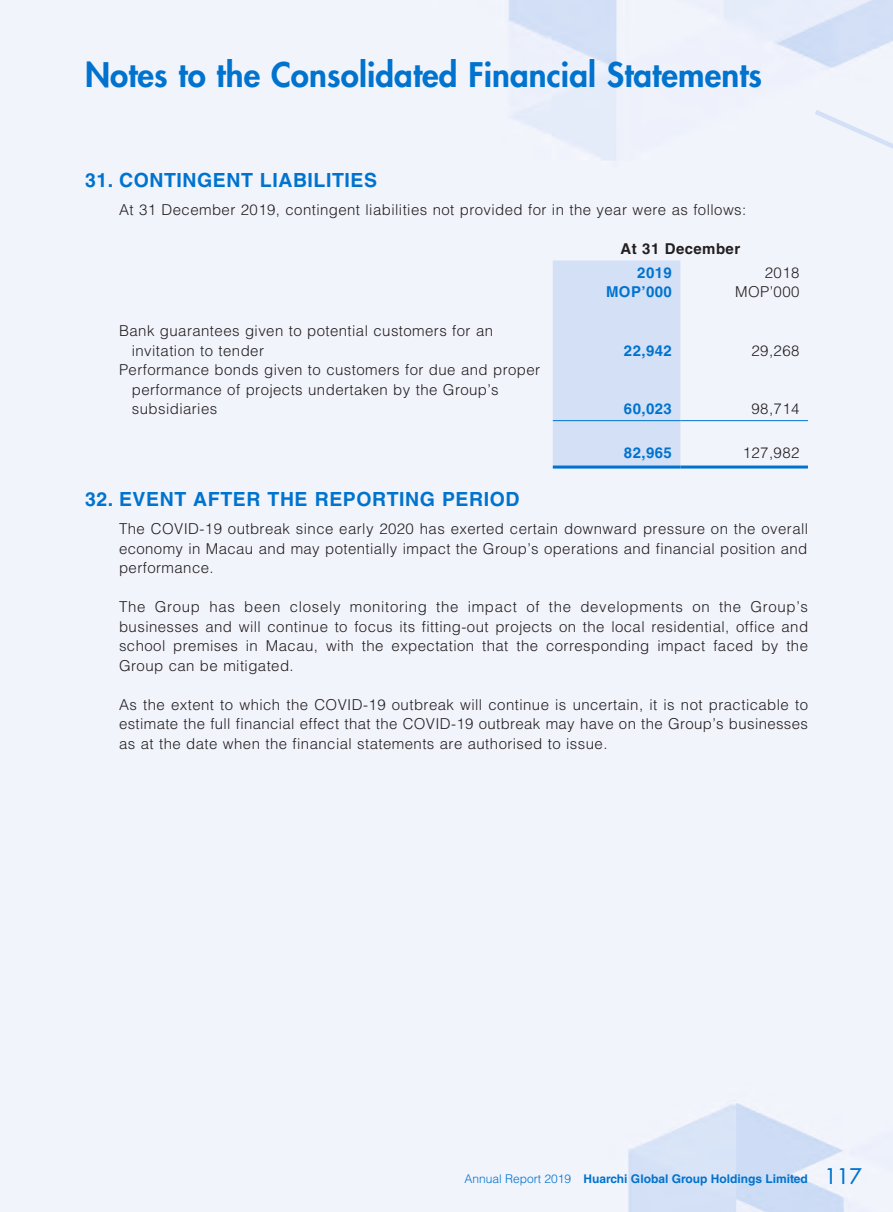
<style>
.page{position:relative;width:893px;height:1212px;background:#f2f4fc}
.page>*{position:absolute;margin:0;border:0;box-sizing:border-box;transform-origin:0 0}
.t1{font:800 33px "Futura Std";letter-spacing:.005em;color:#0073ce}
._01_H1{font:700 19.5px "Helvetica LT Std";letter-spacing:.03em;color:#0073ce}
._00_txt{font:300 15px/19.5px "Helvetica LT Std";letter-spacing:.03em;color:#231f20;text-align:justify}
._50_Table_txt{font:300 15px/19.5px "Helvetica LT Std";letter-spacing:.03em;color:#231f20}
._50_Table_txt-2{font:700 15px "Helvetica LT Std";letter-spacing:.03em;color:#0073ce}
._50_Table_txt-3{font:700 15px "Helvetica LT Std";letter-spacing:.03em;color:#231f20}
.t2{font:700 12px "Helvetica LT Std";color:#0073ce}
.s1{font-weight:300}
.s2{font-family:"Futura Std";font-weight:500;font-size:21px}
</style>
<div class="page">
<svg style="left:810px;top:106px;width:83px;height:57px"></svg>
<div style="left:553px;top:260px;width:127px;height:205px;background:#d4e0f6"></div>
<hr style="left:553px;top:420px;width:127px;height:1px;background:#0073ce">
<hr style="left:680px;top:420px;width:128px;height:1px;background:#0073ce">
<hr style="left:553px;top:465px;width:127px;height:3px;background:#0073ce">
<hr style="left:680px;top:465px;width:128px;height:3px;background:#0073ce">
<h1 class="t1" style="left:85px;top:54px;width:678px">Notes to the Consolidated Financial Statements</h1>
<p class="_01_H1" style="left:85px;top:168px;width:293px">31. CONTINGENT LIABILITIES</p>
<p class="_00_txt" style="left:119px;top:200px;width:629px">At 31 December 2019, contingent liabilities not provided for in the year were as follows:</p>
<p class="_50_Table_txt-3" style="left:621px;top:239px;width:121px">At 31 December</p>
<p class="_50_Table_txt-2" style="left:637px;top:263px;width:36px">2019</p>
<p class="_50_Table_txt" style="left:765px;top:263px;width:36px">2018</p>
<p class="_50_Table_txt-2" style="left:606px;top:283px;width:67px">MOP’000</p>
<p class="_50_Table_txt" style="left:735px;top:282px;width:66px">MOP’000</p>
<p class="_50_Table_txt" style="left:132px;top:321px;width:363px;text-indent:-13px">Bank guarantees given to potential customers for an invitation to tender</p>
<p class="_50_Table_txt-2" style="left:624px;top:341px;width:49px">22,942</p>
<p class="_50_Table_txt" style="left:751px;top:341px;width:49px">29,268</p>
<p class="_50_Table_txt" style="left:132px;top:360px;width:410px;text-indent:-13px">Performance bonds given to customers for due and proper performance of projects undertaken by the Group’s subsidiaries</p>
<p class="_50_Table_txt-2" style="left:624px;top:400px;width:49px">60,023</p>
<p class="_50_Table_txt" style="left:751px;top:399px;width:49px">98,714</p>
<p class="_50_Table_txt-2" style="left:624px;top:443px;width:49px">82,965</p>
<p class="_50_Table_txt" style="left:743px;top:443px;width:58px">127,982</p>
<p class="_01_H1" style="left:85px;top:487px;width:436px">32. EVENT AFTER THE REPORTING PERIOD</p>
<p class="_00_txt" style="left:119px;top:519px;width:691px">The COVID-19 outbreak since early 2020 has exerted certain downward pressure on the overall economy in Macau and may potentially impact the Group’s operations and financial position and performance.</p>
<p class="_00_txt" style="left:119px;top:597px;width:691px">The Group has been closely monitoring the impact of the developments on the Group’s businesses and will continue to focus its fitting-out projects on the local residential, office and school premises in Macau, with the expectation that the corresponding impact faced by the Group can be mitigated.</p>
<p class="_00_txt" style="left:119px;top:694px;width:690px">As the extent to which the COVID-19 outbreak will continue is uncertain, it is not practicable to estimate the full financial effect that the COVID-19 outbreak may have on the Group’s businesses as at the date when the financial statements are authorised to issue.</p>
<p class="t2" style="left:464px;top:1171px;width:399px"><span class="s1">Annual Report 2019</span> Huarchi Global Group Holdings Limited <span class="s2">117</span></p>
</div>
